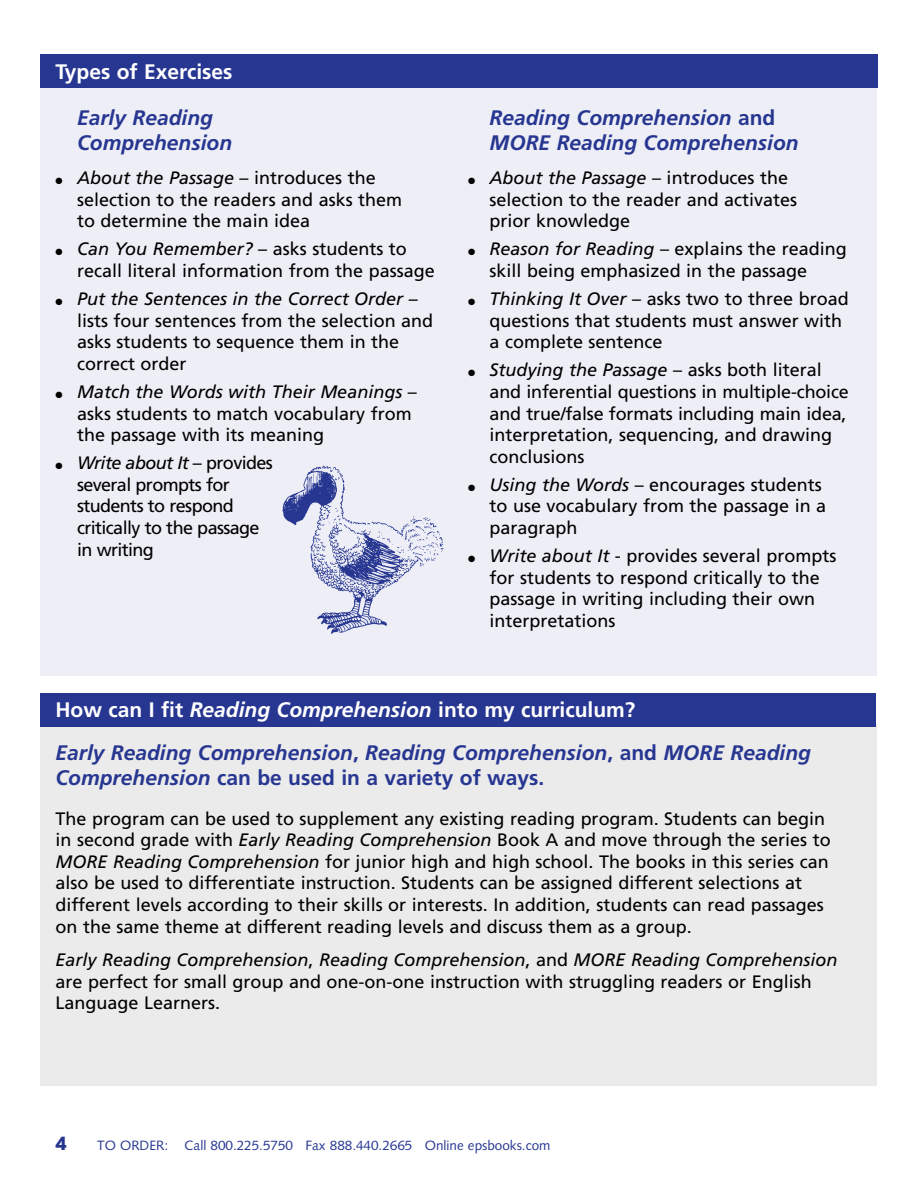
<style>
.page{position:relative;width:918px;height:1188px;background:#fff}
.page>*{position:absolute;margin:0;border:0;box-sizing:border-box;transform-origin:0 0}
.t1{font:italic 700 21px/25.2px "Frutiger";color:#273691}
.t2{font:700 21px "Frutiger";color:#273691}
.t3{font:700 21px "Frutiger";color:#fff}
.t4{font:18px/21.6px "Frutiger";color:#000}
.t5{font:18px/21.6px "Frutiger";letter-spacing:-.035em;color:#000}
.t6{font:700 18px "Avant Garde";color:#273691}
.t7{font:13.5px "Syntax";color:#273691}
.s1{font-style:italic}
.s2{font-style:normal}
.s3{font-style:normal;color:#fff}
.s4{color:#fff}
</style>
<div class="page">
<div style="left:40px;top:724px;width:838px;height:362px;background:#ebebec"></div>
<div style="left:40px;top:693px;width:836px;height:34px;background:#273691"></div>
<div style="left:40px;top:83px;width:838px;height:593px;background:#eeeff6"></div>
<div style="left:40px;top:54px;width:838px;height:34px;background:#273691"></div>
<img style="left:282px;top:465px;width:162px;height:169px">
<p class="t3" style="left:55px;top:59px;width:179px">Types of Exercises</p>
<p class="t1" style="left:77px;top:105px;width:157px">Early Reading<br>Comprehension</p>
<p class="t4" style="left:77px;top:167px;width:327px;text-indent:-22px">● <span class="s1">About the Passage</span> – introduces the selection to the readers and asks them to determine the main idea</p>
<p class="t4" style="left:77px;top:238px;width:359px;text-indent:-22px">● <span class="s1">Can You Remember?</span> – asks students to recall literal information from the passage</p>
<p class="t4" style="left:77px;top:288px;width:358px;text-indent:-22px">● <span class="s1">Put the Sentences in the Correct Order</span> – lists four sentences from the selection and asks students to sequence them in the correct order</p>
<p class="t4" style="left:77px;top:381px;width:341px;text-indent:-22px">● <span class="s1">Match the Words with Their Meanings</span> – asks students to match vocabulary from the passage with its meaning</p>
<p class="t5" style="left:77px;top:452px;width:197px;text-indent:-22px">● <span class="s1">Write about It</span> – provides several prompts for students to respond critically to the passage in writing</p>
<p class="t1" style="left:490px;top:105px;width:311px">Reading Comprehension <span class="s2">and<br></span>MORE Reading Comprehension</p>
<p class="t4" style="left:490px;top:167px;width:309px;text-indent:-22px">● <span class="s1">About the Passage</span> – introduces the selection to the reader and activates prior knowledge</p>
<p class="t4" style="left:490px;top:238px;width:359px;text-indent:-22px">● <span class="s1">Reason for Reading</span> – explains the reading skill being emphasized in the passage</p>
<p class="t4" style="left:490px;top:288px;width:361px;text-indent:-22px">● <span class="s1">Thinking It Over</span> – asks two to three broad questions that students must answer with a complete sentence</p>
<p class="t4" style="left:490px;top:359px;width:361px;text-indent:-22px">● <span class="s1">Studying the Passage</span> – asks both literal and inferential questions in multiple-choice and true/false formats including main idea, interpretation, sequencing, and drawing conclusions</p>
<p class="t4" style="left:490px;top:474px;width:338px;text-indent:-22px">● <span class="s1">Using the Words</span> – encourages students to use vocabulary from the passage in a paragraph</p>
<p class="t4" style="left:490px;top:545px;width:348px;text-indent:-22px">● <span class="s1">Write about It</span> - provides several prompts for students to respond critically to the passage in writing including their own interpretations</p>
<p class="t1" style="left:56px;top:688px;width:757px;line-height:43.2px"><span class="s3">How can I fit</span> <span class="s4">Reading Comprehension</span> <span class="s3">into my curriculum?<br></span>Early Reading Comprehension<span class="s2">,</span> Reading Comprehension<span class="s2">, and</span> MORE Reading</p>
<p class="t2" style="left:56px;top:765px;width:490px"><span class="s1">Comprehension</span> can be used in a variety of ways.</p>
<p class="t4" style="left:56px;top:808px;width:777px">The program can be used to supplement any existing reading program. Students can begin in second grade with <span class="s1">Early Reading Comprehension</span> Book A and move through the series to <span class="s1">MORE Reading Comprehension</span> for junior high and high school. The books in this series can also be used to differentiate instruction. Students can be assigned different selections at different levels according to their skills or interests. In addition, students can read passages on the same theme at different reading levels and discuss them as a group.</p>
<p class="t4" style="left:56px;top:949px;width:784px"><span class="s1">Early Reading Comprehension</span>, <span class="s1">Reading Comprehension</span>, and <span class="s1">MORE Reading Comprehension </span>are perfect for small group and one-on-one instruction with struggling readers or English<br>Language Learners.</p>
<p class="t6" style="left:56px;top:1131px;width:13px">4</p>
<p class="t7" style="left:97px;top:1137px;width:455px">to order: Call 800.225.5750 Fax 888.440.2665 Online epsbooks.com</p>
</div>
